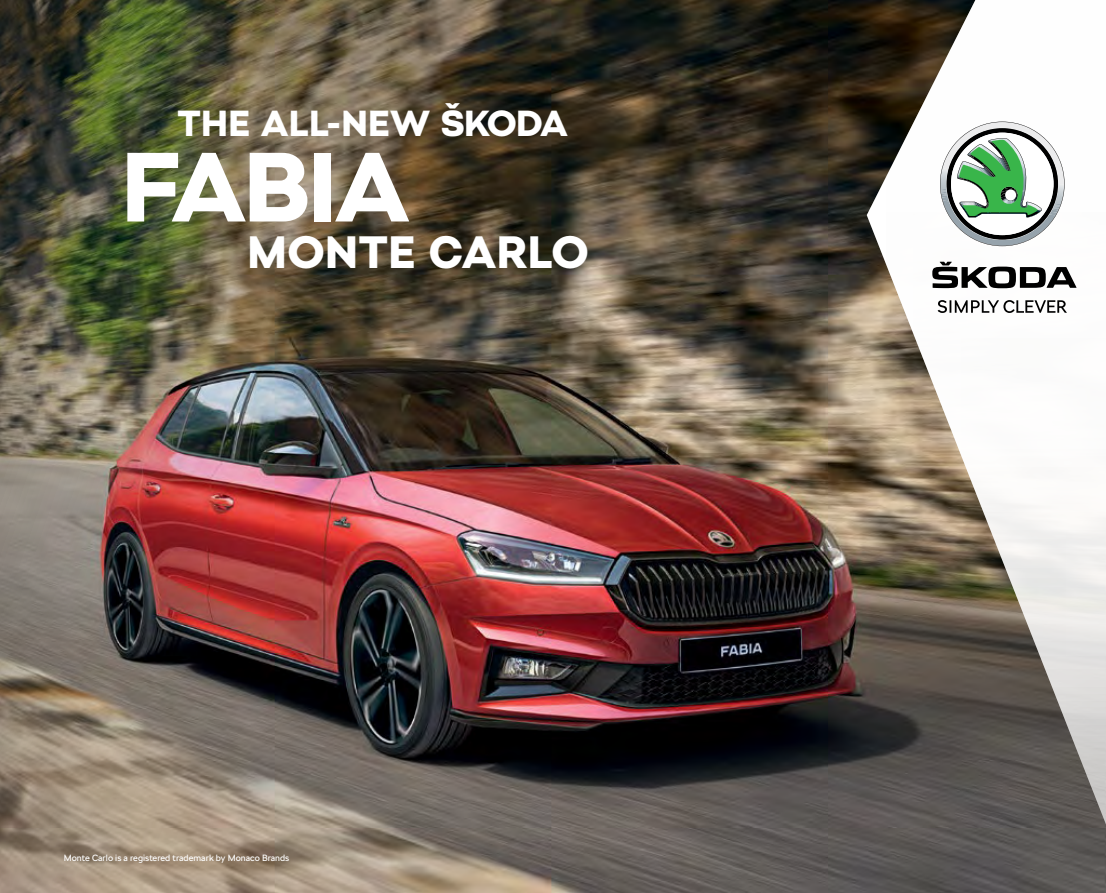
<style>
.page{position:relative;width:1106px;height:893px;background:#fff}
.page>*{position:absolute;margin:0;border:0;box-sizing:border-box;transform-origin:0 0}
.t1{font:900 97.5px "SKODA Next";color:#fff}
.t2{font:900 45px "SKODA Next";letter-spacing:.03em;color:#fff}
.t3{font:900 36px "SKODA Next";letter-spacing:.03em;color:#fff}
.t4{font:9px "SKODA Next";color:#fff}
</style>
<div class="page">
<img style="left:0;top:0;width:1106px;height:893px">
<svg style="left:866px;top:824px;width:240px;height:33px;background:#5a5755"></svg>
<svg style="left:866px;top:0;width:240px;height:824px"></svg>
<svg style="left:940px;top:122px;width:124px;height:124px"></svg>
<div style="left:1005px;top:190px;width:11px;height:10px;background:#fff;border-radius:50%"></div>
<svg style="left:932px;top:262px;width:144px;height:26px"></svg>
<svg style="left:937px;top:300px;width:130px;height:13px"></svg>
<h3 class="t3" style="left:178px;top:102px;width:391px">THE ALL-NEW ŠKODA</h3>
<h1 class="t1" style="left:122px;top:128px;width:287px">FABIA</h1>
<h2 class="t2" style="left:248px;top:225px;width:341px">MONTE CARLO</h2>
<p class="t4" style="left:64px;top:853px;width:227px">Monte Carlo is a registered trademark by Monaco Brands</p>
</div>
